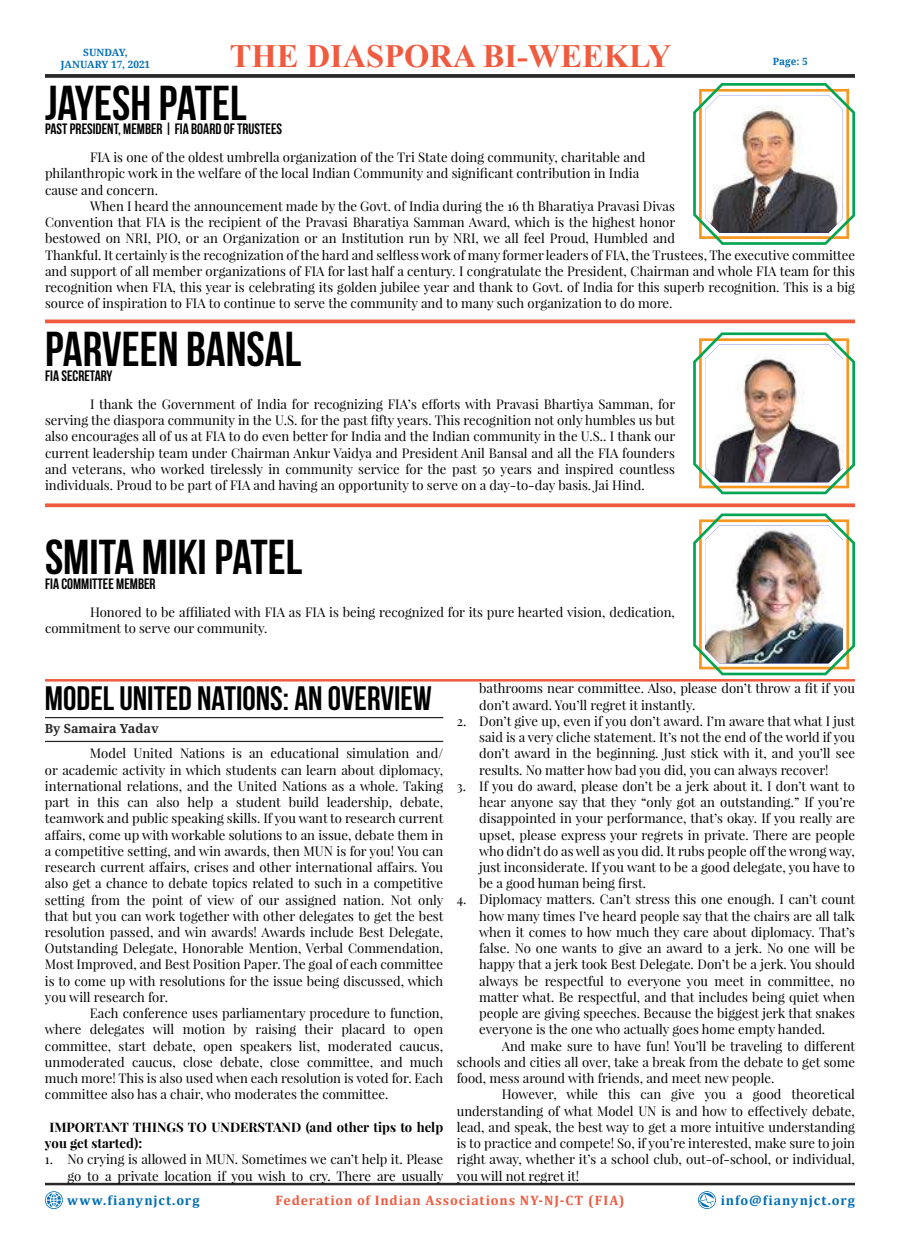
<style>
.page{position:relative;width:900px;height:1260px;background:#fff}
.page>*{position:absolute;margin:0;border:0;box-sizing:border-box;transform-origin:0 0}
.t1{font:700 48.75px "Bebas Neue";color:#000}
.t2{font:700 33.75px "Bebas Neue";color:#000}
.t3{font:700 32.5px "Times New Roman";color:#f05a3f}
.t4{font:700 15px "Bebas Neue";color:#000}
.t5{font:700 13.75px "Cambria";letter-spacing:.07em;color:#f05a3f}
.t6{font:700 13.75px "Cambria";letter-spacing:.07em;color:#006eb7}
.t7{font:13.12px/16.2px "Playfair Display";color:#000;text-align:justify}
.t8{font:700 13.12px/16.2px "Playfair Display";color:#000}
.t9{font:700 12.5px "Noto Serif";color:#282829}
.t10{font:700 10px "Noto Serif";color:#006eb7}
</style>
<div class="page">
<svg style="left:45px;top:74px;width:810px;height:4px;background:#343435"></svg>
<hr style="left:45px;top:1183px;width:810px;height:2px;background:#282829">
<svg style="left:698px;top:1191px;width:18px;height:18px"></svg>
<svg style="left:45px;top:1191px;width:18px;height:18px"></svg>
<svg style="left:693px;top:332px;width:162px;height:162px"></svg>
<img style="left:705px;top:344px;width:138px;height:138px">
<svg style="left:693px;top:514px;width:162px;height:161px"></svg>
<img style="left:705px;top:525px;width:138px;height:138px">
<svg style="left:693px;top:83px;width:162px;height:162px"></svg>
<img style="left:705px;top:95px;width:138px;height:138px">
<hr style="left:45px;top:320px;width:810px;height:3px;background:#f05a3f">
<svg style="left:45px;top:503px;width:810px;height:4px;background:#f16b53"></svg>
<hr style="left:45px;top:679px;width:810px;height:3px;background:#f05a3f">
<hr style="left:45px;top:717px;width:398px;height:1px;background:#282829">
<hr style="left:45px;top:741px;width:398px;height:1px;background:#282829">
<p class="t10" style="left:83px;top:48px;width:46px">SUNDAY,</p>
<h3 class="t3" style="left:230px;top:37px;width:443px">THE DIASPORA BI-WEEKLY</h3>
<p class="t10" style="left:61px;top:60px;width:91px">JANUARY 17, 2021</p>
<h1 class="t1" style="left:45px;top:82px;width:203px">JAYESH PATEL</h1>
<p class="t4" style="left:45px;top:123px;width:239px">PAST PRESIDENT, MEMBER | FIA BOARD OF TRUSTEES</p>
<p class="t7" style="left:45px;top:150px;width:602px;text-align:left;text-indent:45px">FIA is one of the oldest umbrella organization of the Tri State doing community, charitable and philanthropic work in the welfare of the local Indian Community and significant contribution in India cause and concern.</p>
<p class="t7" style="left:45px;top:199px;width:632px;text-indent:45px">When I heard the announcement made by the Govt. of India during the 16 th Bharatiya Pravasi Divas Convention that FIA is the recipient of the Pravasi Bharatiya Samman Award, which is the highest honor bestowed on NRI, PIO, or an Organization or an Institution run by NRI, we all feel Proud, Humbled and</p>
<p class="t10" style="left:773px;top:57px;width:36px">Page: 5</p>
<p class="t7" style="left:45px;top:247px;width:812px">Thankful. It certainly is the recognization of the hard and selfless work of many former leaders of FIA, the Trustees, The executive committee and support of all member organizations of FIA for last half a century. I congratulate the President, Chairman and whole FIA team for this recognition when FIA, this year is celebrating its golden jubilee year and thank to Govt. of India for this superb recognition. This is a big source of inspiration to FIA to continue to serve the community and to many such organization to do more.</p>
<h1 class="t1" style="left:45px;top:329px;width:258px">PARVEEN BANSAL</h1>
<p class="t4" style="left:45px;top:369px;width:69px">FIA SECRETARY</p>
<p class="t7" style="left:45px;top:396px;width:632px;text-indent:45px">I thank the Government of India for recognizing FIA’s efforts with Pravasi Bhartiya Samman, for serving the diaspora community in the U.S. for the past fifty years. This recognition not only humbles us but also encourages all of us at FIA to do even better for India and the Indian community in the U.S.. I thank our current leadership team under Chairman Ankur Vaidya and President Anil Bansal and all the FIA founders and veterans, who worked tirelessly in community service for the past 50 years and inspired countless individuals. Proud to be part of FIA and having an opportunity to serve on a day-to-day basis. Jai Hind.</p>
<h1 class="t1" style="left:45px;top:537px;width:259px">SMITA MIKI PATEL</h1>
<p class="t4" style="left:45px;top:577px;width:112px">FIA COMMITTEE MEMBER</p>
<p class="t7" style="left:45px;top:604px;width:632px;text-indent:45px">Honored to be affiliated with FIA as FIA is being recognized for its pure hearted vision, dedication, commitment to serve our community.</p>
<h2 class="t2" style="left:45px;top:684px;width:388px">MODEL UNITED NATIONS: AN OVERVIEW</h2>
<p class="t7" style="left:45px;top:746px;width:400px;text-indent:45px">Model United Nations is an educational simulation and/ or academic activity in which students can learn about diplomacy, international relations, and the United Nations as a whole. Taking part in this can also help a student build leadership, debate, teamwork and public speaking skills. If you want to research current affairs, come up with workable solutions to an issue, debate them in a competitive setting, and win awards, then MUN is for you! You can research current affairs, crises and other international affairs. You also get a chance to debate topics related to such in a competitive setting from the point of view of our assigned nation. Not only that but you can work together with other delegates to get the best resolution passed, and win awards! Awards include Best Delegate, Outstanding Delegate, Honorable Mention, Verbal Commendation, Most Improved, and Best Position Paper. The goal of each committee is to come up with resolutions for the issue being discussed, which you will research for.</p>
<p class="t7" style="left:45px;top:1005px;width:400px;text-indent:45px">Each conference uses parliamentary procedure to function, where delegates will motion by raising their placard to open committee, start debate, open speakers list, moderated caucus, unmoderated caucus, close debate, close committee, and much much more! This is also used when each resolution is voted for. Each committee also has a chair, who moderates the committee.</p>
<p class="t8" style="left:45px;top:1120px;width:400px;text-indent:4px">IMPORTANT THINGS TO UNDERSTAND (and other tips to help you get started):</p>
<p class="t7" style="left:45px;top:1152px;width:400px;text-align:right">1. No crying is allowed in MUN. Sometimes we can’t help it. Please go to a private location if you wish to cry. There are usually</p>
<p class="t9" style="left:45px;top:723px;width:115px">By Samaira Yadav</p>
<p class="t7" style="left:479px;top:680px;width:377px">bathrooms near committee. Also, please don’t throw a fit if you don’t award. You’ll regret it instantly.</p>
<p class="t7" style="left:479px;top:714px;width:377px;text-indent:-22px">2. Don’t give up, even if you don’t award. I’m aware that what I just said is a very cliche statement. It’s not the end of the world if you don’t award in the beginning. Just stick with it, and you’ll see results. No matter how bad you did, you can always recover!</p>
<p class="t7" style="left:479px;top:779px;width:377px;text-indent:-22px">3. If you do award, please don’t be a jerk about it. I don’t want to hear anyone say that they “only got an outstanding.” If you’re disappointed in your performance, that’s okay. If you really are upset, please express your regrets in private. There are people who didn’t do as well as you did. It rubs people off the wrong way, just inconsiderate. If you want to be a good delegate, you have to be a good human being first.</p>
<p class="t7" style="left:479px;top:892px;width:377px;text-indent:-22px">4. Diplomacy matters. Can’t stress this one enough. I can’t count how many times I’ve heard people say that the chairs are all talk when it comes to how much they care about diplomacy. That’s false. No one wants to give an award to a jerk. No one will be happy that a jerk took Best Delegate. Don’t be a jerk. You should always be respectful to everyone you meet in committee, no matter what. Be respectful, and that includes being quiet when people are giving speeches. Because the biggest jerk that snakes everyone is the one who actually goes home empty handed.</p>
<p class="t7" style="left:457px;top:1038px;width:400px;text-indent:45px">And make sure to have fun! You’ll be traveling to different schools and cities all over, take a break from the debate to get some food, mess around with friends, and meet new people.</p>
<p class="t7" style="left:457px;top:1087px;width:400px;text-indent:45px">However, while this can give you a good theoretical understanding of what Model UN is and how to effectively debate, lead, and speak, the best way to get a more intuitive understanding is to practice and compete! So, if you’re interested, make sure to join right away, whether it’s a school club, out-of-school, or individual, you will not regret it!</p>
<p class="t6" style="left:67px;top:1195px;width:134px">www.fianynjct.org</p>
<p class="t5" style="left:275px;top:1195px;width:351px">Federation of Indian Associations NY-NJ-CT (FIA)</p>
<p class="t6" style="left:721px;top:1195px;width:136px">info@fianynjct.org</p>
</div>
